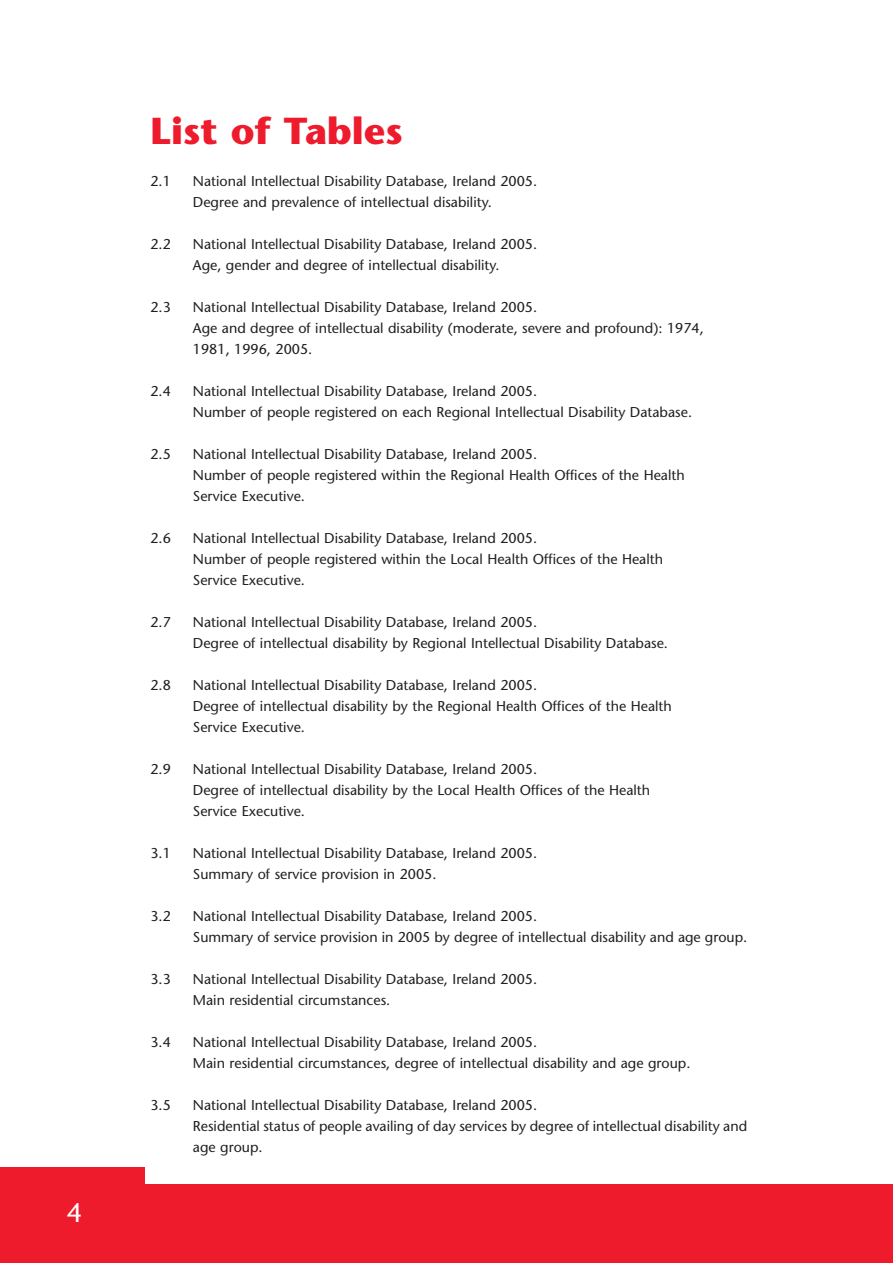
<style>
.page{position:relative;width:893px;height:1263px;background:#fff}
.page>*{position:absolute;margin:0;border:0;box-sizing:border-box;transform-origin:0 0}
.t1{font:700 37.5px "Stone Sans";color:#ee1b2d}
.t2{font:27px "Stone Sans";color:#fff}
.t3{font:14.25px/21px "Stone Sans";color:#231f1f}
</style>
<div class="page">
<div style="left:0;top:1184px;width:892px;height:79px;background:#ee1b2d"></div>
<div style="left:0;top:1168px;width:145px;height:17px;background:#ee1b2d"></div>
<h2 class="t2" style="left:67px;top:1202px;width:17px">4</h2>
<h1 class="t1" style="left:150px;top:116px;width:254px">List of Tables</h1>
<p class="t3" style="left:150px;top:172px;width:22px">2.1</p>
<p class="t3" style="left:193px;top:172px;width:346px">National Intellectual Disability Database, Ireland 2005.<br>Degree and prevalence of intellectual disability.</p>
<p class="t3" style="left:150px;top:235px;width:22px">2.2</p>
<p class="t3" style="left:193px;top:235px;width:346px">National Intellectual Disability Database, Ireland 2005.<br>Age, gender and degree of intellectual disability.</p>
<p class="t3" style="left:150px;top:298px;width:22px">2.3</p>
<p class="t3" style="left:193px;top:298px;width:512px">National Intellectual Disability Database, Ireland 2005.<br>Age and degree of intellectual disability (moderate, severe and profound): 1974,<br>1981, 1996, 2005.</p>
<p class="t3" style="left:150px;top:382px;width:22px">2.4</p>
<p class="t3" style="left:193px;top:382px;width:500px">National Intellectual Disability Database, Ireland 2005.<br>Number of people registered on each Regional Intellectual Disability Database.</p>
<p class="t3" style="left:150px;top:445px;width:22px">2.5</p>
<p class="t3" style="left:193px;top:445px;width:493px">National Intellectual Disability Database, Ireland 2005.<br>Number of people registered within the Regional Health Offices of the Health<br>Service Executive.</p>
<p class="t3" style="left:150px;top:529px;width:22px">2.6</p>
<p class="t3" style="left:193px;top:529px;width:471px">National Intellectual Disability Database, Ireland 2005.<br>Number of people registered within the Local Health Offices of the Health<br>Service Executive.</p>
<p class="t3" style="left:150px;top:613px;width:22px">2.7</p>
<p class="t3" style="left:193px;top:613px;width:476px">National Intellectual Disability Database, Ireland 2005.<br>Degree of intellectual disability by Regional Intellectual Disability Database.</p>
<p class="t3" style="left:150px;top:676px;width:22px">2.8</p>
<p class="t3" style="left:193px;top:676px;width:480px">National Intellectual Disability Database, Ireland 2005.<br>Degree of intellectual disability by the Regional Health Offices of the Health<br>Service Executive.</p>
<p class="t3" style="left:150px;top:760px;width:22px">2.9</p>
<p class="t3" style="left:193px;top:760px;width:458px">National Intellectual Disability Database, Ireland 2005.<br>Degree of intellectual disability by the Local Health Offices of the Health<br>Service Executive.</p>
<p class="t3" style="left:150px;top:844px;width:22px">3.1</p>
<p class="t3" style="left:193px;top:844px;width:346px">National Intellectual Disability Database, Ireland 2005.<br>Summary of service provision in 2005.</p>
<p class="t3" style="left:150px;top:907px;width:22px">3.2</p>
<p class="t3" style="left:193px;top:907px;width:556px">National Intellectual Disability Database, Ireland 2005.<br>Summary of service provision in 2005 by degree of intellectual disability and age group.</p>
<p class="t3" style="left:150px;top:970px;width:22px">3.3</p>
<p class="t3" style="left:193px;top:970px;width:346px">National Intellectual Disability Database, Ireland 2005.<br>Main residential circumstances.</p>
<p class="t3" style="left:150px;top:1033px;width:22px">3.4</p>
<p class="t3" style="left:193px;top:1033px;width:499px">National Intellectual Disability Database, Ireland 2005.<br>Main residential circumstances, degree of intellectual disability and age group.</p>
<p class="t3" style="left:150px;top:1096px;width:22px">3.5</p>
<p class="t3" style="left:193px;top:1096px;width:556px">National Intellectual Disability Database, Ireland 2005.<br>Residential status of people availing of day services by degree of intellectual disability and age group.</p>
</div>
